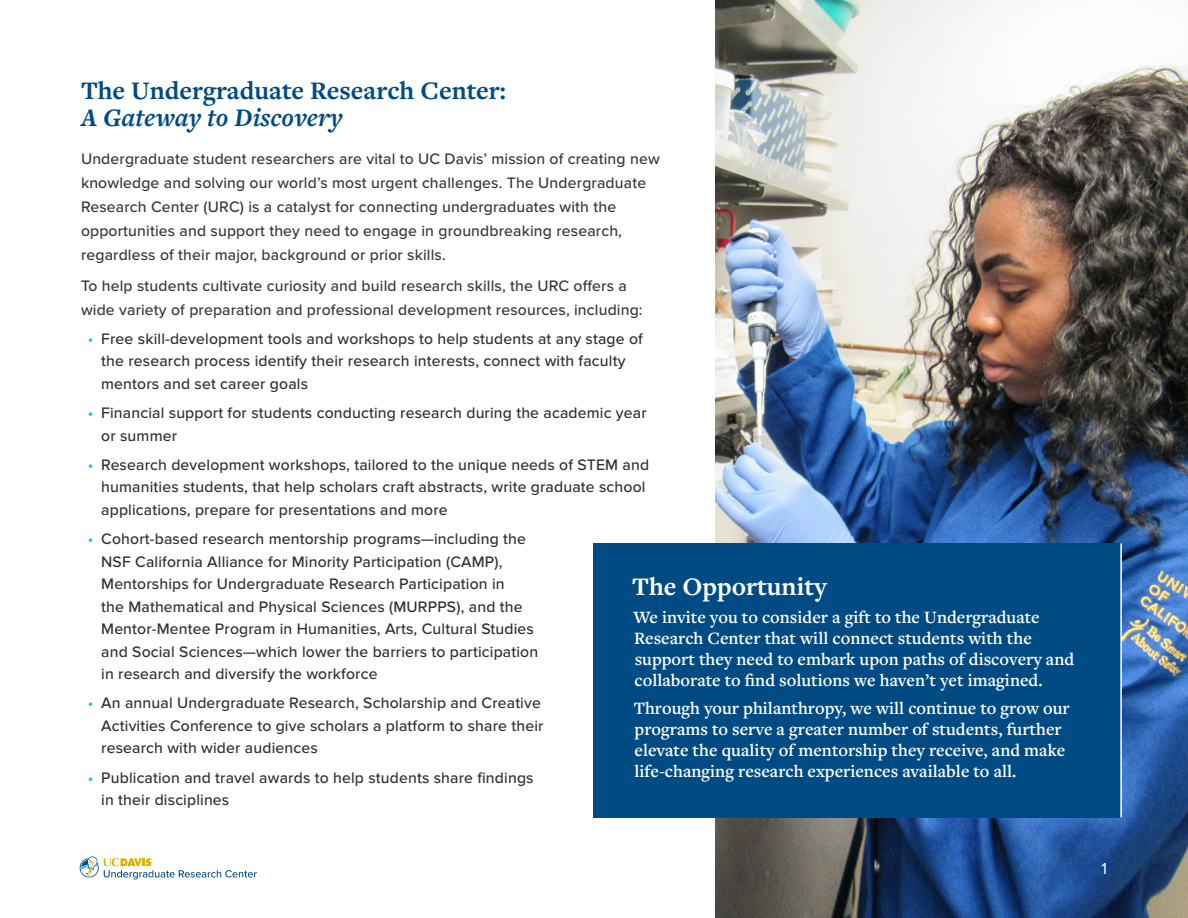
<style>
.page{position:relative;width:1188px;height:918px;background:#fff}
.page>*{position:absolute;margin:0;border:0;box-sizing:border-box;transform-origin:0 0}
.header1{font:700 26.25px/27px "Freight Text Pro";color:#004b84}
.header1-2{font:700 26.25px "Freight Text Pro";color:#fff}
.sidebar-opportunity{font:600 18px/21px "Freight Text Pro";color:#fff}
.t1{font:16.5px "Proxima Nova";color:#fff}
.t2{font:500 15.75px/22.5px "Proxima Nova";letter-spacing:.01em;color:#312f30}
.text-body{font:500 15.75px/24px "Proxima Nova";letter-spacing:.01em;color:#373738}
.s1{font-style:italic}
.s2{color:#10bfea}
</style>
<div class="page">
<img style="left:716px;top:0;width:472px;height:918px">
<div style="left:593px;top:543px;width:527px;height:274px;background:#004b84"></div>
<hr style="left:1120px;top:543px;width:2px;height:274px;background:#fff">
<svg style="left:80px;top:856px;width:177px;height:24px"></svg>
<p class="header1" style="left:81px;top:77px;width:426px">The Undergraduate Research Center:<br><span class="s1">A Gateway to Discovery</span></p>
<p class="text-body" style="left:81px;top:147px;width:580px">Undergraduate student researchers are vital to UC Davis’ mission of creating new knowledge and solving our world’s most urgent challenges. The Undergraduate Research Center (URC) is a catalyst for connecting undergraduates with the opportunities and support they need to engage in groundbreaking research, regardless of their major, background or prior skills.</p>
<p class="text-body" style="left:81px;top:274px;width:563px">To help students cultivate curiosity and build research skills, the URC offers a wide variety of preparation and professional development resources, including:</p>
<p class="t2" style="left:101px;top:328px;width:543px;text-indent:-14px"><span class="s2">•</span> Free skill-development tools and workshops to help students at any stage of the research process identify their research interests, connect with faculty mentors and set career goals</p>
<p class="t2" style="left:101px;top:402px;width:547px;text-indent:-14px"><span class="s2">•</span> Financial support for students conducting research during the academic year or summer</p>
<p class="t2" style="left:101px;top:454px;width:549px;text-indent:-14px"><span class="s2">•</span> Research development workshops, tailored to the unique needs of STEM and humanities students, that help scholars craft abstracts, write graduate school applications, prepare for presentations and more</p>
<p class="t2" style="left:101px;top:528px;width:439px;text-indent:-14px"><span class="s2">•</span> Cohort-based research mentorship programs—including the NSF California Alliance for Minority Participation (CAMP), Mentorships for Undergraduate Research Participation in<br>the Mathematical and Physical Sciences (MURPPS), and the Mentor-Mentee Program in Humanities, Arts, Cultural Studies and Social Sciences—which lower the barriers to participation in research and diversify the workforce</p>
<p class="t2" style="left:101px;top:692px;width:444px;text-indent:-14px"><span class="s2">•</span> An annual Undergraduate Research, Scholarship and Creative<br>Activities Conference to give scholars a platform to share their research with wider audiences</p>
<p class="t2" style="left:101px;top:767px;width:434px;text-indent:-14px"><span class="s2">•</span> Publication and travel awards to help students share findings in their disciplines</p>
<p class="header1-2" style="left:632px;top:569px;width:196px">The Opportunity</p>
<p class="sidebar-opportunity" style="left:633px;top:606px;width:442px">We invite you to consider a gift to the Undergraduate Research Center that will connect students with the support they need to embark upon paths of discovery and collaborate to find solutions we haven’t yet imagined.</p>
<p class="sidebar-opportunity" style="left:634px;top:697px;width:437px">Through your philanthropy, we will continue to grow our programs to serve a greater number of students, further elevate the quality of mentorship they receive, and make life-changing research experiences available to all.</p>
<p class="t1" style="left:1101px;top:859px;width:7px">1</p>
</div>
